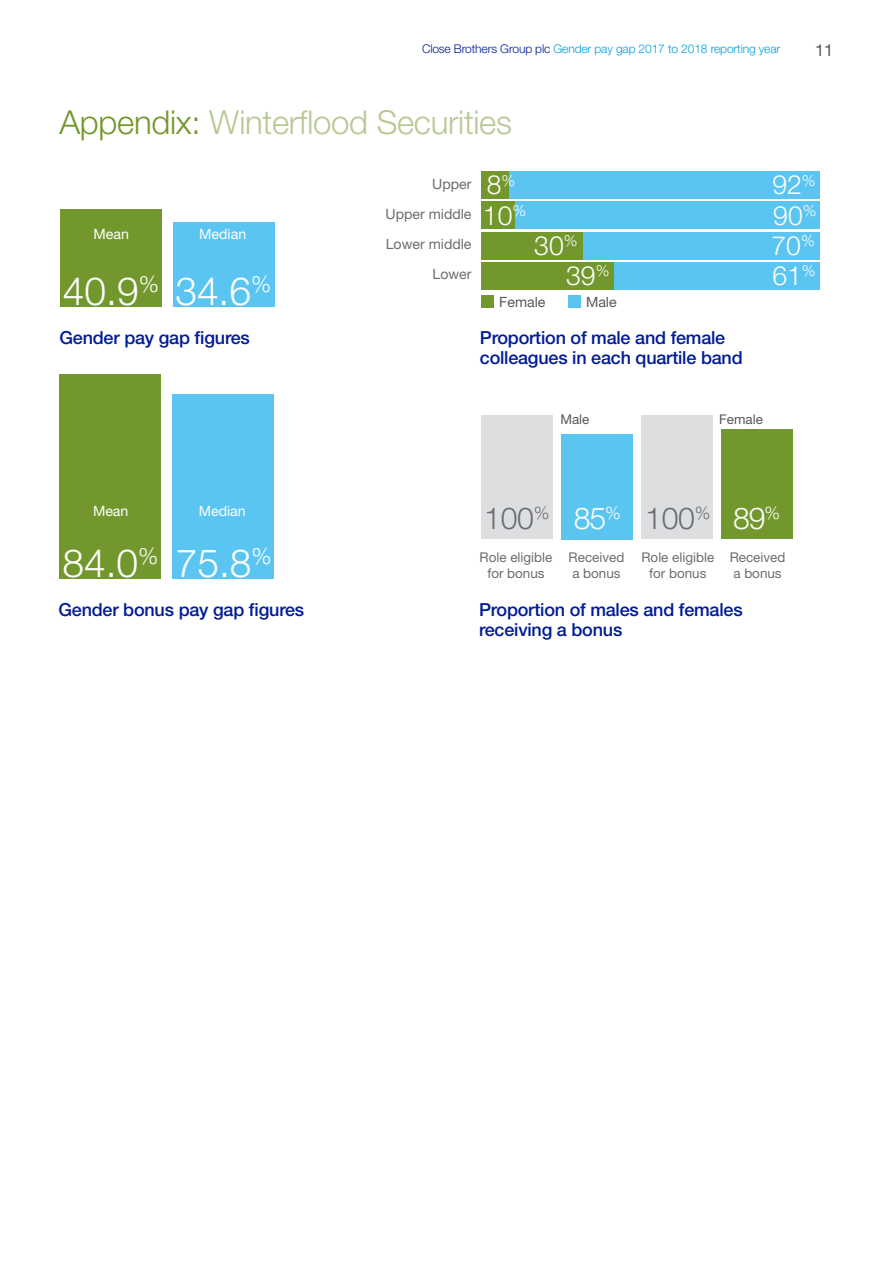
<style>
.page{position:relative;width:893px;height:1263px;background:#fff}
.page>*{position:absolute;margin:0;border:0;box-sizing:border-box;transform-origin:0 0}
.t1{font:300 39px "Helvetica Neue";color:#fff}
.t2{font:300 33px "Helvetica Neue";letter-spacing:-.01em;color:#b8c893}
.t3{font:300 30.15px "Helvetica Neue";letter-spacing:-.01em;color:#6a6d71}
.t4{font:300 26.55px "Helvetica Neue";color:#fff}
.t5{font:500 18px/19.5px "Helvetica Neue";letter-spacing:-.01em;color:#001b96}
.t6{font:16.5px "Helvetica Neue";color:#575756}
.t7{font:14.1px/30.2px "Helvetica Neue";color:#6a6d71;text-align:right}
.t8{font:14.1px "Helvetica Neue";color:#fff}
.t9{font:14.1px "Helvetica Neue";color:#585757}
.t10{font:13.35px/16px "Helvetica Neue";color:#6a6d71;text-align:center}
.t11{font:13.35px "Helvetica Neue";color:#585757}
.t12{font:300 12px "Helvetica Neue";letter-spacing:-.01em;color:#009fdf}
.s1{color:#001b96}
.s2{color:#72982d}
.s3{color:#fff}
</style>
<div class="page">
<div style="left:173px;top:223px;width:101px;height:84px;background:#5bc5f2"></div>
<div style="left:60px;top:209px;width:101px;height:98px;background:#72982d"></div>
<div style="left:172px;top:394px;width:102px;height:185px;background:#5bc5f2"></div>
<div style="left:59px;top:374px;width:102px;height:205px;background:#72982d"></div>
<div style="left:508px;top:171px;width:311px;height:27px;background:#5bc5f2"></div>
<div style="left:515px;top:201px;width:304px;height:28px;background:#5bc5f2"></div>
<div style="left:583px;top:232px;width:236px;height:27px;background:#5bc5f2"></div>
<div style="left:613px;top:262px;width:206px;height:28px;background:#5bc5f2"></div>
<div style="left:481px;top:171px;width:27px;height:27px;background:#72982d"></div>
<div style="left:481px;top:201px;width:34px;height:28px;background:#72982d"></div>
<div style="left:481px;top:232px;width:102px;height:27px;background:#72982d"></div>
<div style="left:481px;top:262px;width:132px;height:28px;background:#72982d"></div>
<div style="left:482px;top:295px;width:12px;height:13px;background:#72982d"></div>
<div style="left:568px;top:295px;width:13px;height:13px;background:#5bc5f2"></div>
<div style="left:721px;top:429px;width:72px;height:110px;background:#72982d"></div>
<div style="left:641px;top:416px;width:72px;height:123px;background:#dddedf"></div>
<div style="left:561px;top:434px;width:72px;height:105px;background:#5bc5f2"></div>
<div style="left:481px;top:416px;width:72px;height:123px;background:#dddedf"></div>
<p class="t12" style="left:422px;top:41px;width:360px"><span class="s1">Close Brothers Group plc</span> Gender pay gap 2017 to 2018 reporting year</p>
<p class="t6" style="left:815px;top:40px;width:20px">11</p>
<h2 class="t2" style="left:60px;top:102px;width:454px"><span class="s2">Appendix:</span> Winterflood Securities</h2>
<p class="t8" style="left:94px;top:226px;width:37px">Mean</p>
<p class="t8" style="left:199px;top:226px;width:48px">Median</p>
<h1 class="t1" style="left:63px;top:267px;width:210px">40.9<sup>%</sup> 34.6<sup>%</sup></h1>
<p class="t7" style="left:385px;top:168px;width:88px">Upper<br>Upper middle<br>Lower middle<br>Lower</p>
<h3 class="t4" style="left:487px;top:169px;width:30px">8<sup>%</sup></h3>
<h3 class="t4" style="left:772px;top:169px;width:45px">92<sup>%</sup></h3>
<h3 class="t4" style="left:483px;top:199px;width:45px">10<sup>%</sup></h3>
<h3 class="t4" style="left:773px;top:199px;width:45px">90<sup>%</sup></h3>
<h3 class="t4" style="left:534px;top:229px;width:45px">30<sup>%</sup></h3>
<h3 class="t4" style="left:771px;top:229px;width:45px">70<sup>%</sup></h3>
<h3 class="t4" style="left:566px;top:259px;width:45px">39<sup>%</sup></h3>
<h3 class="t4" style="left:772px;top:259px;width:45px">61<sup>%</sup></h3>
<p class="t9" style="left:499px;top:294px;width:48px">Female</p>
<p class="t9" style="left:586px;top:294px;width:32px">Male</p>
<p class="t5" style="left:60px;top:327px;width:192px">Gender pay gap figures</p>
<p class="t5" style="left:480px;top:328px;width:264px">Proportion of male and female colleagues in each quartile band</p>
<p class="t8" style="left:93px;top:503px;width:37px">Mean</p>
<p class="t8" style="left:199px;top:503px;width:48px">Median</p>
<h1 class="t1" style="left:62px;top:539px;width:211px">84.0<sup>%</sup> 75.8<sup>%</sup></h1>
<p class="t11" style="left:560px;top:412px;width:31px">Male</p>
<p class="t11" style="left:719px;top:412px;width:45px">Female</p>
<h3 class="t3" style="left:484px;top:500px;width:297px">100<sup>%</sup> <span class="s3">85</span><sup>%</sup> 100<sup>%</sup> <span class="s3">89</span><sup>%</sup></h3>
<p class="t10" style="left:480px;top:549px;width:74px">Role eligible for bonus</p>
<p class="t10" style="left:569px;top:549px;width:57px;text-align:left">Received a bonus</p>
<p class="t10" style="left:641px;top:549px;width:74px">Role eligible for bonus</p>
<p class="t10" style="left:730px;top:549px;width:57px;text-align:left">Received a bonus</p>
<p class="t5" style="left:58px;top:600px;width:247px">Gender bonus pay gap figures</p>
<p class="t5" style="left:479px;top:600px;width:265px">Proportion of males and females receiving a bonus</p>
</div>
